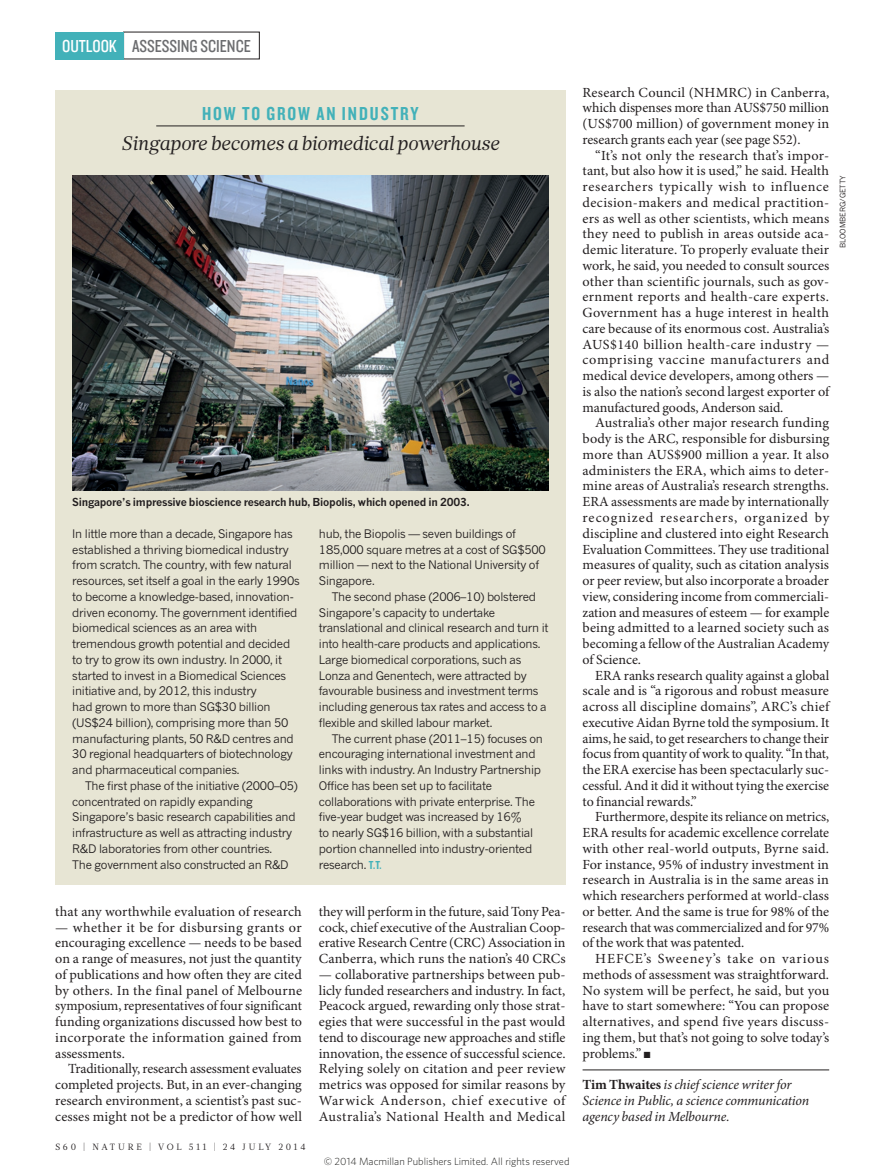
<style>
.page{position:relative;width:893px;height:1174px;background:#fff}
.page>*{position:absolute;margin:0;border:0;box-sizing:border-box;transform-origin:0 0}
.BOX_HEAD{font:italic 19.5px "Glosa Math";letter-spacing:.005em;color:#231f20}
.BOX_STRAP{font:19.5px "Knockout 49 Liteweight";letter-spacing:.1em;color:#42b1b9}
.t1{font:18px "Knockout 29 Junior Ltweight";color:#6c6d70}
.BODY_INDENT{font:13.95px/15.8px "Minion Pro";color:#231f20;text-align:justify}
.BODY_1ST_PARA{font:13.95px/15.8px "Minion Pro";letter-spacing:.015em;color:#231f20;text-align:justify}
.AUTHOR_DETAILS{font:italic 13.95px/15.8px "Minion Pro";letter-spacing:-.01em;color:#231f20}
.BOX_COPY_1ST_PARA{font:11.7px/15.8px "News Gothic MTOT";letter-spacing:-.02em;color:#231f20}
.PIC_CAPTION{font:700 10.8px "News Gothic MTOT";letter-spacing:-.02em;color:#231f20}
.t2{font:300 10.5px "Whitney";color:#1d1d1b}
.t3{font:9px "Glosa Math";letter-spacing:.3em;color:#231f20}
.PIC_CREDIT{font:7.5px "News Gothic MTOT";color:#231f20}
.s1{color:#fff}
.s2{font-family:"Knockout 49 Liteweight";font-size:12px;color:#42b1b9}
.s3{font-weight:700;font-style:normal}
</style>
<div class="page">
<hr style="left:583px;top:1069px;width:246px;height:1px;background:#231f20">
<div style="left:55px;top:90px;width:511px;height:794px;background:#e7e5d4"></div>
<hr style="left:156px;top:126px;width:309px;height:1px;background:#231f20">
<img style="left:72px;top:175px;width:476px;height:315px">
<div style="left:55px;top:32px;width:69px;height:27px;background:#42b1b9"></div>
<p class="t1" style="left:62px;top:34px;width:190px"><span class="s1">OUTLOOK</span> ASSESSING SCIENCE</p>
<p class="BOX_STRAP" style="left:202px;top:101px;width:218px">HOW TO GROW AN INDUSTRY</p>
<p class="BOX_HEAD" style="left:122px;top:130px;width:379px">Singapore becomes a biomedical powerhouse</p>
<p class="PIC_CAPTION" style="left:72px;top:495px;width:399px">Singapore’s impressive bioscience research hub, Biopolis, which opened in 2003.</p>
<p class="BOX_COPY_1ST_PARA" style="left:72px;top:525px;width:229px">In little more than a decade, Singapore has established a thriving biomedical industry from scratch. The country, with few natural resources, set itself a goal in the early 1990s to become a knowledge-based, innovation&shy;driven economy. The government identified biomedical sciences as an area with tremendous growth potential and decided to try to grow its own industry. In 2000, it started to invest in a Biomedical Sciences initiative and, by 2012, this industry<br>had grown to more than SG$30 billion (US$24 billion), comprising more than 50 manufacturing plants, 50 R&amp;D centres and 30 regional headquarters of biotechnology and pharmaceutical companies.</p>
<p class="BOX_COPY_1ST_PARA" style="left:72px;top:777px;width:227px;text-indent:13px">The first phase of the initiative (2000–05) concentrated on rapidly expanding Singapore’s basic research capabilities and infrastructure as well as attracting industry R&amp;D laboratories from other countries.<br>The government also constructed an R&amp;D</p>
<p class="BOX_COPY_1ST_PARA" style="left:319px;top:525px;width:228px">hub, the Biopolis — seven buildings of 185,000 square metres at a cost of SG$500 million — next to the National University of Singapore.</p>
<p class="BOX_COPY_1ST_PARA" style="left:319px;top:588px;width:231px;text-indent:13px">The second phase (2006–10) bolstered Singapore’s capacity to undertake translational and clinical research and turn it into health-care products and applications.<br>Large biomedical corporations, such as Lonza and Genentech, were attracted by favourable business and investment terms including generous tax rates and access to a flexible and skilled labour market.</p>
<p class="BOX_COPY_1ST_PARA" style="left:319px;top:730px;width:226px;text-indent:13px">The current phase (2011–15) focuses on encouraging international investment and links with industry. An Industry Partnership Office has been set up to facilitate collaborations with private enterprise. The five-year budget was increased by 16%<br>to nearly SG$16 billion, with a substantial portion channelled into industry-oriented research. <span class="s2">T.T.</span></p>
<p class="BODY_1ST_PARA" style="left:55px;top:904px;width:248px">that any worthwhile evaluation of research</p>
<p class="BODY_1ST_PARA" style="left:55px;top:920px;width:248px">— whether it be for disbursing grants or encouraging excellence — needs to be based on a range of measures, not just the quantity of publications and how often they are cited by others. In the final panel of Melbourne symposium, representatives of four significant funding organizations discussed how best to incorporate the information gained from assessments.</p>
<p class="BODY_INDENT" style="left:55px;top:1061px;width:248px;text-indent:13px">Traditionally, research assessment evaluates completed projects. But, in an ever-changing research environment, a scientist’s past suc&shy;cesses might not be a predictor of how well</p>
<p class="t3" style="left:55px;top:1141px;width:252px">S60 | NATURE | VOL 511 | 24 JULY 2014</p>
<p class="BODY_INDENT" style="left:319px;top:904px;width:248px">they will perform in the future, said Tony Pea&shy;cock, chief executive of the Australian Coop&shy;erative Research Centre (CRC) Association in Canberra, which runs the nation’s 40 CRCs</p>
<p class="BODY_INDENT" style="left:319px;top:967px;width:248px">— collaborative partnerships between pub&shy;licly funded researchers and industry. In fact, Peacock argued, rewarding only those strat&shy;egies that were successful in the past would tend to discourage new approaches and stifle innovation, the essence of successful science.<br>Relying solely on citation and peer review metrics was opposed for similar reasons by Warwick Anderson, chief executive of Australia’s National Health and Medical</p>
<p class="t2" style="left:324px;top:1154px;width:247px">© 2014 Macmillan Publishers Limited. All rights reserved</p>
<p class="BODY_INDENT" style="left:583px;top:85px;width:248px">Research Council (NHMRC) in Canberra, which dispenses more than AUS$750 million (US$700 million) of government money in research grants each year (see page S52).</p>
<p class="BODY_INDENT" style="left:583px;top:148px;width:248px;text-indent:13px">“It’s not only the research that’s impor&shy;tant, but also how it is used,” he said. Health researchers typically wish to influence decision-makers and medical practition&shy;ers as well as other scientists, which means they need to publish in areas outside aca&shy;demic literature. To properly evaluate their work, he said, you needed to consult sources other than scientific journals, such as gov&shy;ernment reports and health-care experts.<br>Government has a huge interest in health care because of its enormous cost. Australia’s AUS$140 billion health-care industry — comprising vaccine manufacturers and medical device developers, among others — is also the nation’s second largest exporter of manufactured goods, Anderson said.</p>
<p class="BODY_INDENT" style="left:583px;top:416px;width:248px;text-indent:13px">Australia’s other major research funding body is the ARC, responsible for disbursing more than AUS$900 million a year. It also administers the ERA, which aims to deter&shy;mine areas of Australia’s research strengths.<br>ERA assessments are made by internationally recognized researchers, organized by discipline and clustered into eight Research Evaluation Committees. They use traditional measures of quality, such as citation analysis or peer review, but also incorporate a broader view, considering income from commerciali&shy;zation and measures of esteem — for example being admitted to a learned society such as becoming a fellow of the Australian Academy of Science.</p>
<p class="BODY_INDENT" style="left:583px;top:668px;width:248px;text-indent:13px">ERA ranks research quality against a global scale and is “a rigorous and robust measure across all discipline domains”, ARC’s chief executive Aidan Byrne told the symposium. It aims, he said, to get researchers to change their focus from quantity of work to quality. “In that, the ERA exercise has been spectacularly suc&shy;cessful. And it did it without tying the exercise to financial rewards.”</p>
<p class="BODY_INDENT" style="left:583px;top:809px;width:248px;text-indent:13px">Furthermore, despite its reliance on metrics, ERA results for academic excellence correlate with other real-world outputs, Byrne said.<br>For instance, 95% of industry investment in research in Australia is in the same areas in which researchers performed at world-class or better. And the same is true for 98% of the research that was commercialized and for 97% of the work that was patented.</p>
<p class="BODY_INDENT" style="left:583px;top:951px;width:248px;text-indent:13px">HEFCE’s Sweeney’s take on various methods of assessment was straightforward.<br>No system will be perfect, he said, but you have to start somewhere: “You can propose alternatives, and spend five years discuss&shy;ing them, but that’s not going to solve today’s problems.” ■</p>
<p class="AUTHOR_DETAILS" style="left:583px;top:1077px;width:228px"><span class="s3">Tim Thwaites</span> is chief science writer for<br>Science in Public, a science communication agency based in Melbourne.</p>
<p class="PIC_CREDIT" style="left:838px;top:248px;width:74px;rotate:-90deg">BLOOMBERG/GETTY</p>
</div>
